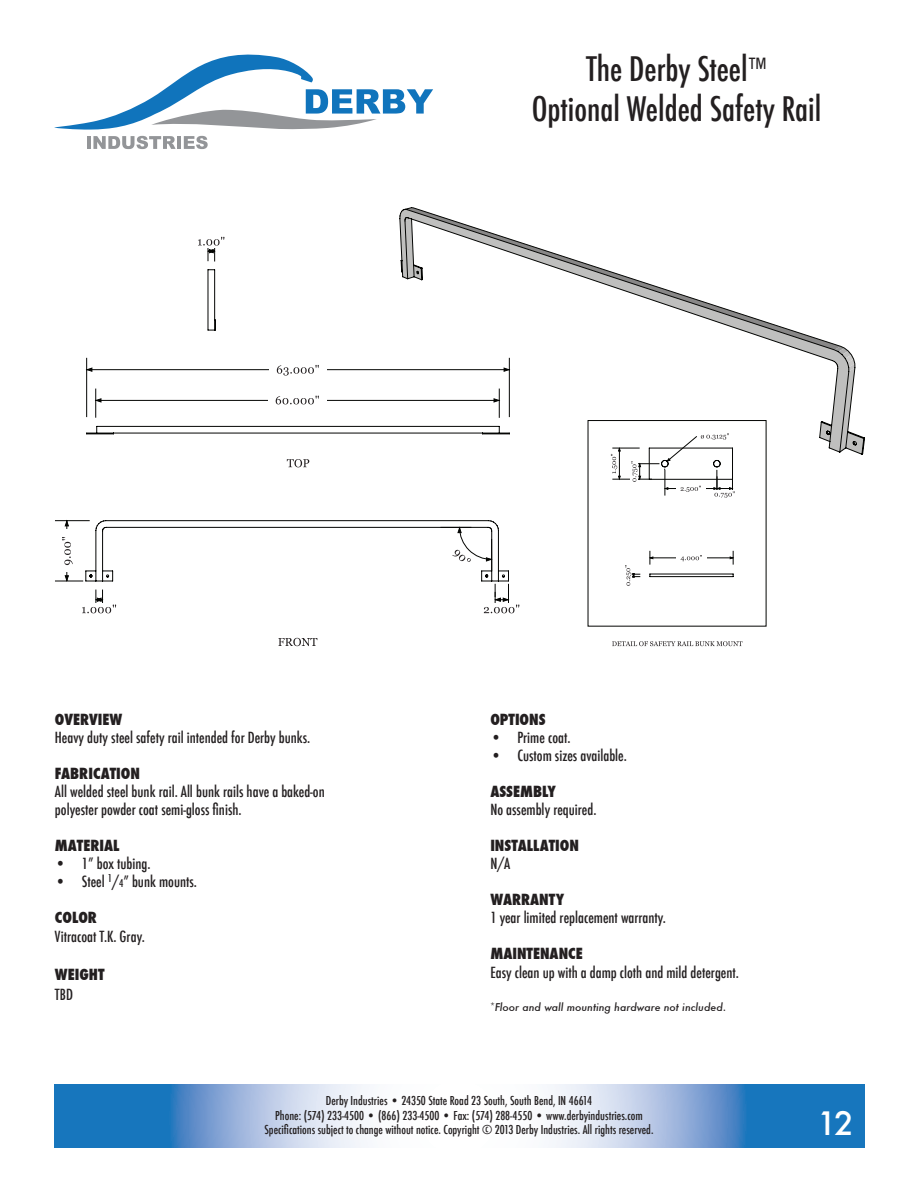
<style>
.page{position:relative;width:918px;height:1188px;background:#fff}
.page>*{position:absolute;margin:0;border:0;box-sizing:border-box;transform-origin:0 0}
.t1{font:500 condensed 33px/39.6px "Futura";color:#231f20;text-align:center}
.t2{font:500 31.5px "Futura";color:#fff}
.t3{font:500 condensed 15px/18px "Futura";color:#231f20}
.t4{font:800 condensed 15px "Futura";color:#231f20}
.t5{font:500 condensed 12px/14.4px "Futura";color:#231f20;text-align:center}
.t6{font:italic 500 10.5px "Futura";color:#231f20}
.s1{font-family:"Futura Std";font-weight:300;font-size:27px}
.s2{font-size:10.5px}
.s3{font-style:normal;font-stretch:condensed}
</style>
<div class="page">
<svg style="left:54px;top:1085px;width:810px;height:63px"></svg>
<svg style="left:54px;top:54px;width:379px;height:76px"></svg>
<hr style="left:87px;top:136px;width:4px;height:13px;background:#939598">
<svg style="left:93px;top:136px;width:83px;height:13px"></svg>
<hr style="left:177px;top:136px;width:4px;height:13px;background:#939598">
<svg style="left:184px;top:136px;width:24px;height:13px"></svg>
<svg style="left:399px;top:207px;width:466px;height:248px"></svg>
<hr style="left:113px;top:433px;width:370px;height:1px;background:#040503">
<svg style="left:86px;top:426px;width:28px;height:9px"></svg>
<svg style="left:482px;top:426px;width:28px;height:9px"></svg>
<hr style="left:97px;top:426px;width:402px;height:1px;background:#040503">
<hr style="left:86px;top:370px;width:1px;height:47px;background:#040503">
<hr style="left:509px;top:370px;width:1px;height:47px;background:#040503">
<hr style="left:87px;top:369px;width:422px;height:1px;background:#040503">
<svg style="left:86px;top:358px;width:6px;height:14px"></svg>
<svg style="left:504px;top:358px;width:6px;height:14px"></svg>
<div style="left:269px;top:363px;width:58px;height:13px;background:#fff"></div>
<svg style="left:277px;top:365px;width:42px;height:11px"></svg>
<hr style="left:96px;top:400px;width:403px;height:1px;background:#040503">
<svg style="left:95px;top:389px;width:6px;height:29px"></svg>
<svg style="left:494px;top:389px;width:6px;height:29px"></svg>
<div style="left:268px;top:394px;width:59px;height:13px;background:#fff"></div>
<svg style="left:276px;top:396px;width:43px;height:8px"></svg>
<svg style="left:287px;top:459px;width:22px;height:8px"></svg>
<svg style="left:82px;top:613px;width:28px;height:1px"></svg>
<svg style="left:55px;top:520px;width:464px;height:93px"></svg>
<svg style="left:278px;top:638px;width:39px;height:8px"></svg>
<hr style="left:208px;top:270px;width:1px;height:60px;background:#040503">
<svg style="left:208px;top:320px;width:8px;height:11px"></svg>
<hr style="left:214px;top:270px;width:1px;height:50px;background:#040503">
<svg style="left:198px;top:237px;width:26px;height:25px"></svg>
<svg style="left:612px;top:641px;width:130px;height:5px"></svg>
<div style="left:610px;top:449px;width:8px;height:29px;background:#fff"></div>
<div style="left:697px;top:432px;width:37px;height:8px;background:#fff"></div>
<svg style="left:611px;top:433px;width:124px;height:153px"></svg>
<h1 class="t1" style="left:532px;top:50px;width:291px">The Derby Steel<span class="s1">™<br></span>Optional Welded Safety Rail</h1>
<p class="t4" style="left:55px;top:709px;width:69px">OVERVIEW</p>
<p class="t3" style="left:55px;top:728px;width:257px">Heavy duty steel safety rail intended for Derby bunks.</p>
<p class="t4" style="left:55px;top:763px;width:87px">FABRICATION</p>
<p class="t3" style="left:55px;top:782px;width:271px">All welded steel bunk rail. All bunk rails have a baked-on polyester powder coat semi-gloss finish.</p>
<p class="t4" style="left:55px;top:835px;width:66px">MATERIAL</p>
<p class="t3" style="left:55px;top:854px;width:97px">• 1” box tubing.</p>
<p class="t3" style="left:55px;top:872px;width:144px">• Steel <sup>1</sup>/<span class="s2">4</span>” bunk mounts.</p>
<p class="t4" style="left:55px;top:907px;width:44px">COLOR</p>
<p class="t3" style="left:55px;top:928px;width:91px">Vitracoat T.K. Gray.</p>
<p class="t4" style="left:55px;top:964px;width:51px">WEIGHT</p>
<p class="t3" style="left:55px;top:986px;width:20px">TBD</p>
<p class="t4" style="left:490px;top:709px;width:57px">OPTIONS</p>
<p class="t3" style="left:490px;top:728px;width:82px">• Prime coat.</p>
<p class="t3" style="left:490px;top:746px;width:138px">• Custom sizes available.</p>
<p class="t4" style="left:490px;top:781px;width:67px">ASSEMBLY</p>
<p class="t3" style="left:490px;top:800px;width:108px">No assembly required.</p>
<p class="t4" style="left:490px;top:835px;width:90px">INSTALLATION</p>
<p class="t3" style="left:490px;top:854px;width:21px">N/A</p>
<p class="t4" style="left:490px;top:889px;width:75px">WARRANTY</p>
<p class="t3" style="left:490px;top:908px;width:177px">1 year limited replacement warranty.</p>
<p class="t4" style="left:490px;top:943px;width:94px">MAINTENANCE</p>
<p class="t3" style="left:490px;top:964px;width:250px">Easy clean up with a damp cloth and mild detergent.</p>
<p class="t6" style="left:490px;top:1000px;width:237px"><span class="s3">*</span>Floor and wall mounting hardware not included.</p>
<p class="t5" style="left:265px;top:1094px;width:390px">Derby Industries • 24350 State Road 23 South, South Bend, IN 46614<br>Phone: (574) 233-4500 • (866) 233-4500 • Fax: (574) 288-4550 • www.derbyindustries.com<br>Specifications subject to change without notice. Copyright © 2013 Derby Industries. All rights reserved.</p>
<h2 class="t2" style="left:817px;top:1102px;width:38px">12</h2>
</div>
